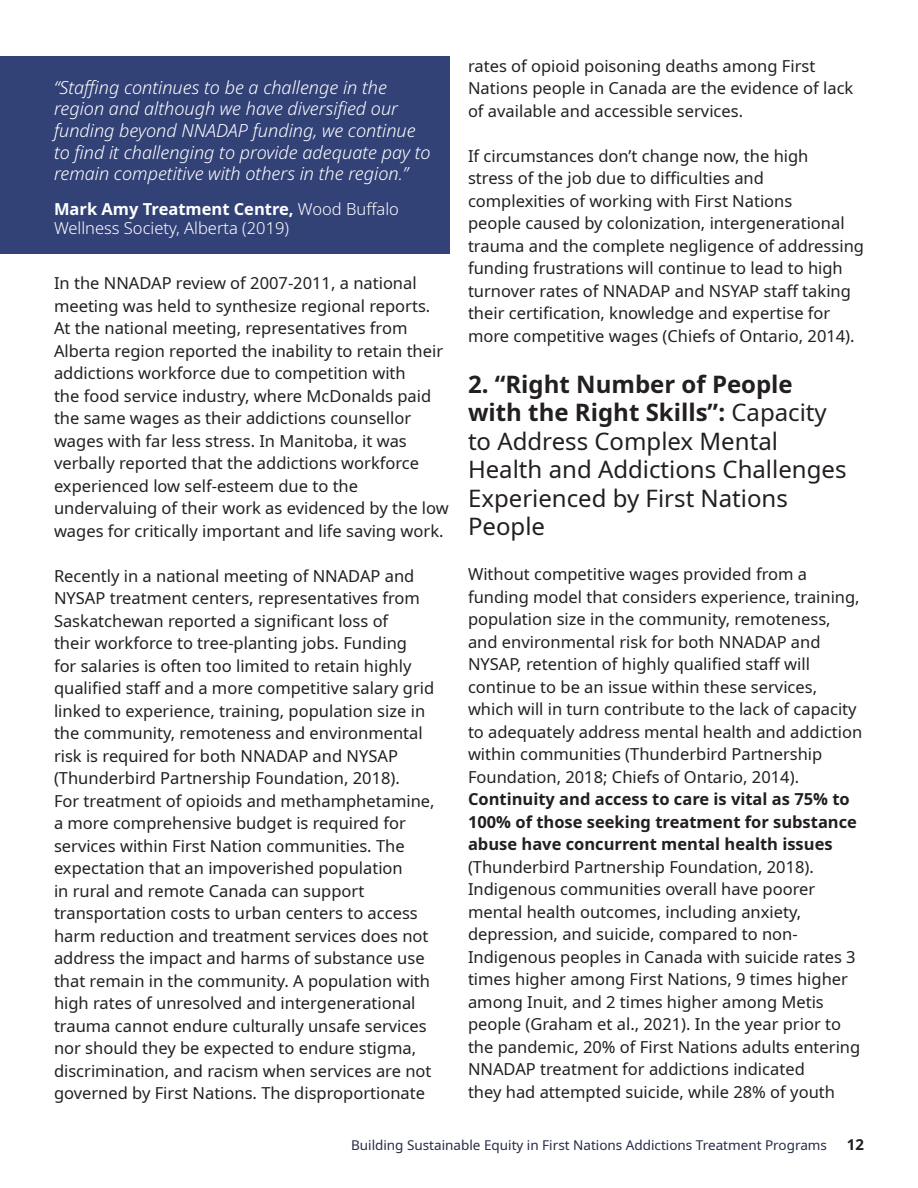
<style>
.page{position:relative;width:918px;height:1188px;background:#fff}
.page>*{position:absolute;margin:0;border:0;box-sizing:border-box;transform-origin:0 0}
.t1{font:24px/28.5px "Noto Sans";color:#231f20}
.t2{font:italic 300 18px/21.6px "Noto Sans";color:#fff}
.t3{font:16.5px/22.5px "Noto Sans";color:#231f20}
.t4{font:300 16.5px/19.8px "Noto Sans";color:#fff}
.t5{font:700 15px "Noto Sans";color:#231f20}
.t6{font:13.5px "Noto Sans";color:#242b45}
.s1{font-weight:700}
</style>
<div class="page">
<div style="left:0;top:56px;width:450px;height:198px;background:#324176"></div>
<p class="t3" style="left:468px;top:55px;width:387px">rates of opioid poisoning deaths among First<br>Nations people in Canada are the evidence of lack of available and accessible services.</p>
<p class="t3" style="left:468px;top:145px;width:398px">If circumstances don’t change now, the high<br>stress of the job due to difficulties and complexities of working with First Nations<br>people caused by colonization, intergenerational trauma and the complete negligence of addressing funding frustrations will continue to lead to high turnover rates of NNADAP and NSYAP staff taking their certification, knowledge and expertise for more competitive wages (Chiefs of Ontario, 2014).</p>
<p class="t1" style="left:468px;top:370px;width:380px"><span class="s1">2. “Right Number of People with the Right Skills”:</span> Capacity to Address Complex Mental<br>Health and Addictions Challenges<br>Experienced by First Nations<br>People</p>
<p class="t3" style="left:468px;top:563px;width:396px">Without competitive wages provided from a funding model that considers experience, training, population size in the community, remoteness, and environmental risk for both NNADAP and NYSAP, retention of highly qualified staff will continue to be an issue within these services, which will in turn contribute to the lack of capacity to adequately address mental health and addiction within communities (Thunderbird Partnership Foundation, 2018; Chiefs of Ontario, 2014).<br><span class="s1">Continuity and access to care is vital as 75% to 100% of those seeking treatment for substance abuse have concurrent mental health issues </span>(Thunderbird Partnership Foundation, 2018).<br>Indigenous communities overall have poorer mental health outcomes, including anxiety, depression, and suicide, compared to non-Indigenous peoples in Canada with suicide rates 3 times higher among First Nations, 9 times higher among Inuit, and 2 times higher among Metis people (Graham et al., 2021). In the year prior to the pandemic, 20% of First Nations adults entering NNADAP treatment for addictions indicated<br>they had attempted suicide, while 28% of youth</p>
<p class="t6" style="left:351px;top:1136px;width:477px">Building Sustainable Equity in First Nations Addictions Treatment Programs</p>
<p class="t2" style="left:54px;top:77px;width:378px">“Staffing continues to be a challenge in the region and although we have diversified our funding beyond NNADAP funding, we continue to find it challenging to provide adequate pay to remain competitive with others in the region.”</p>
<p class="t4" style="left:54px;top:199px;width:347px"><span class="s1">Mark Amy Treatment Centre,</span> Wood Buffalo<br>Wellness Society, Alberta (2019)</p>
<p class="t3" style="left:54px;top:272px;width:396px">In the NNADAP review of 2007-2011, a national meeting was held to synthesize regional reports.<br>At the national meeting, representatives from Alberta region reported the inability to retain their addictions workforce due to competition with<br>the food service industry, where McDonalds paid the same wages as their addictions counsellor wages with far less stress. In Manitoba, it was verbally reported that the addictions workforce experienced low self-esteem due to the undervaluing of their work as evidenced by the low wages for critically important and life saving work.</p>
<p class="t3" style="left:54px;top:565px;width:382px">Recently in a national meeting of NNADAP and NYSAP treatment centers, representatives from Saskatchewan reported a significant loss of<br>their workforce to tree-planting jobs. Funding<br>for salaries is often too limited to retain highly qualified staff and a more competitive salary grid linked to experience, training, population size in the community, remoteness and environmental risk is required for both NNADAP and NYSAP (Thunderbird Partnership Foundation, 2018).</p>
<p class="t3" style="left:54px;top:790px;width:382px">For treatment of opioids and methamphetamine, a more comprehensive budget is required for services within First Nation communities. The expectation that an impoverished population<br>in rural and remote Canada can support transportation costs to urban centers to access harm reduction and treatment services does not address the impact and harms of substance use that remain in the community. A population with high rates of unresolved and intergenerational trauma cannot endure culturally unsafe services nor should they be expected to endure stigma, discrimination, and racism when services are not governed by First Nations. The disproportionate</p>
<p class="t5" style="left:847px;top:1134px;width:19px">12</p>
</div>
